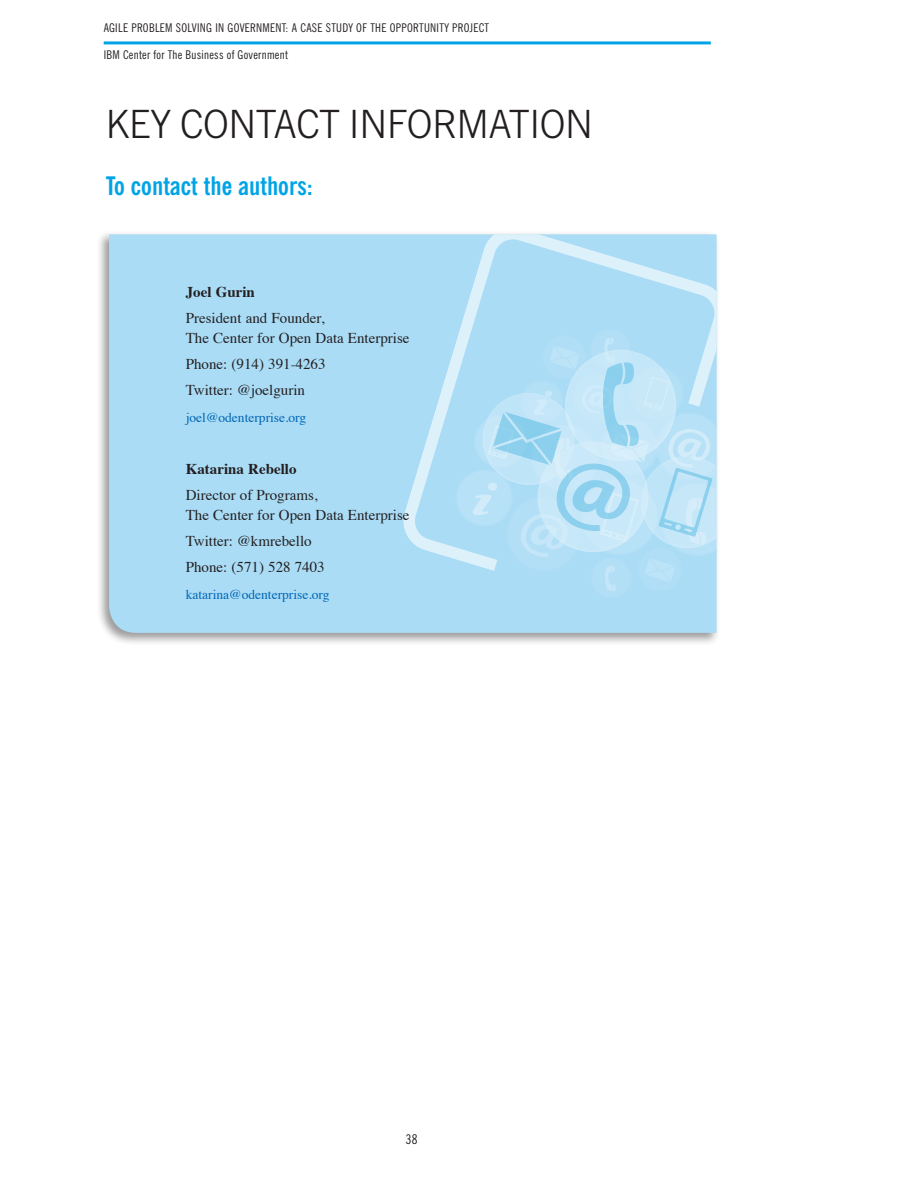
<style>
.page{position:relative;width:918px;height:1188px;background:#fff}
.page>*{position:absolute;margin:0;border:0;box-sizing:border-box;transform-origin:0 0}
.Section_Head{font:300 39px "News Gothic BT";letter-spacing:-.01em;color:#231f20}
.Text-Bold_Intro{font:700 condensed 25.5px "News Gothic BT";color:#00a4e6}
.Key_Contact-Address{font:15px/19.5px "Times";color:#231f20}
.Key_Contact-Author{font:700 15px "Times";color:#231f20}
.Key_Contact-Address-2{font:13.5px "Times";color:#0166b3}
.t1{font:condensed 13.5px "News Gothic BT";color:#231f20}
.t2{font:condensed 12px/26.2px "News Gothic BT";letter-spacing:.025em;color:#231f20}
</style>
<div class="page">
<hr style="left:104px;top:41px;width:607px;height:3px;background:#00a4e6">
<div style="left:96px;top:231px;width:624px;height:415px;background:#231f20;opacity:.45"></div>
<div style="left:109px;top:234px;width:608px;height:399px;background:#aadcf6"></div>
<svg style="left:400px;top:234px;width:317px;height:337px;background:#b1dff6"></svg>
<img style="left:533px;top:326px;width:48px;height:12px">
<img style="left:445px;top:459px;width:26px;height:79px">
<img style="left:581px;top:321px;width:59px;height:17px">
<img style="left:464px;top:405px;width:7px;height:74px">
<img style="left:641px;top:591px;width:51px;height:11px">
<img style="left:582px;top:591px;width:59px;height:16px">
<svg style="left:471px;top:338px;width:246px;height:253px;background:#b6e0f6"></svg>
<p class="t2" style="left:104px;top:15px;width:387px">AGILE PROBLEM SOLVING IN GOVERNMENT: A CASE STUDY OF THE OPPORTUNITY PROJECT<br>IBM CENTER FOR THE BUSINESS OF GOVERNMENT</p>
<p class="Section_Head" style="left:106px;top:100px;width:489px">KEY CONTACT INFORMATION</p>
<p class="Text-Bold_Intro" style="left:106px;top:170px;width:209px">To contact the authors:</p>
<p class="Key_Contact-Author" style="left:186px;top:278px;width:71px">Joel Gurin</p>
<p class="Key_Contact-Address" style="left:186px;top:307px;width:225px">President and Founder,<br>The Center for Open Data Enterprise</p>
<p class="Key_Contact-Address" style="left:186px;top:353px;width:141px">Phone: (914) 391-4263</p>
<p class="Key_Contact-Address" style="left:186px;top:379px;width:121px">Twitter: @joelgurin</p>
<p class="Key_Contact-Address-2" style="left:186px;top:404px;width:122px">joel@odenterprise.org</p>
<p class="Key_Contact-Author" style="left:186px;top:455px;width:112px">Katarina Rebello</p>
<p class="Key_Contact-Address" style="left:186px;top:484px;width:225px">Director of Programs,<br>The Center for Open Data Enterprise</p>
<p class="Key_Contact-Address" style="left:186px;top:530px;width:128px">Twitter: @kmrebello</p>
<p class="Key_Contact-Address" style="left:186px;top:556px;width:141px">Phone: (571) 528 7403</p>
<p class="Key_Contact-Address-2" style="left:186px;top:581px;width:145px">katarina@odenterprise.org</p>
<p class="t1" style="left:406px;top:1131px;width:13px">38</p>
</div>
